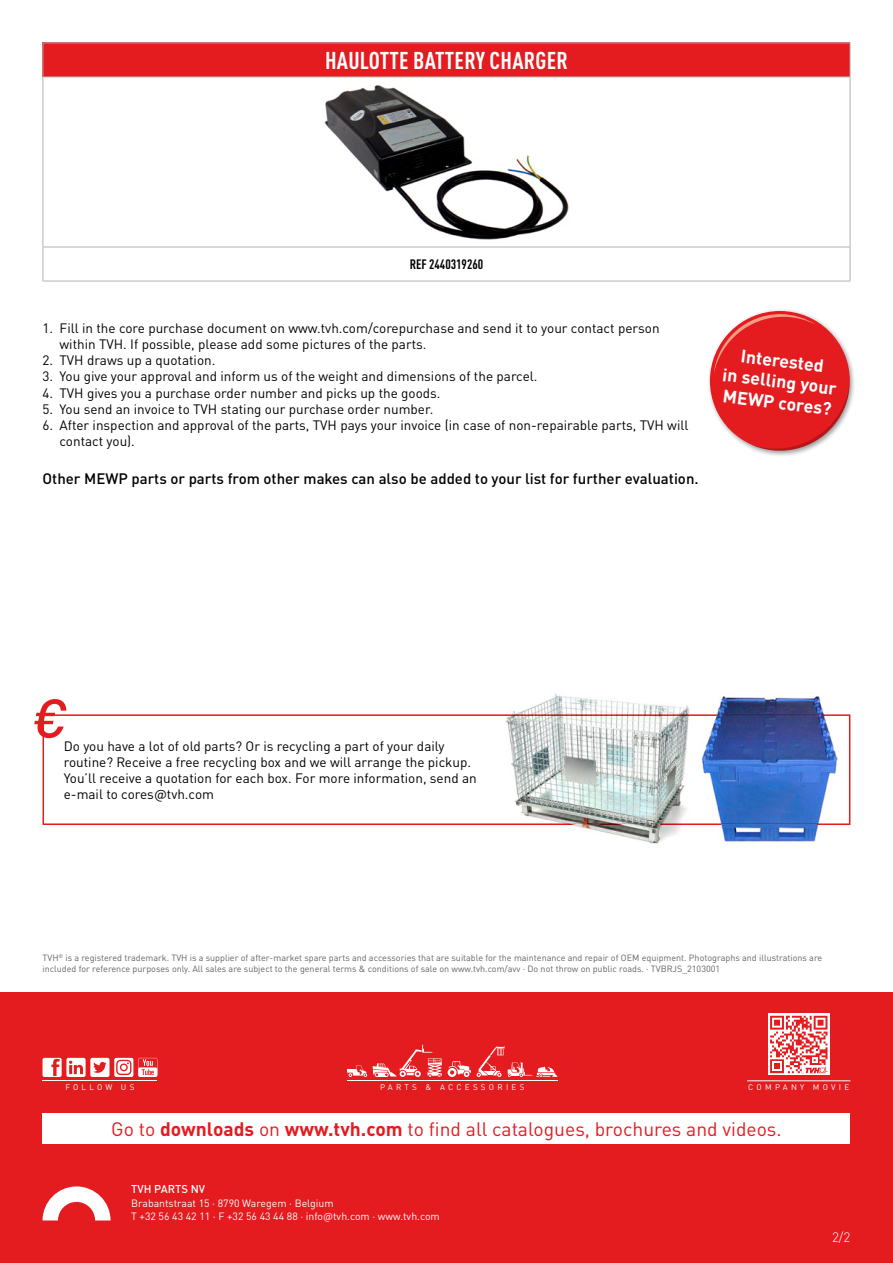
<style>
.page{position:relative;width:893px;height:1263px;background:#fff}
.page>*{position:absolute;margin:0;border:0;box-sizing:border-box;transform-origin:0 0}
.Titels{font:italic 500 54px "TVH Pro";color:#e41b1f}
.Titels-2{font:700 condensed 24px "TVH Pro";letter-spacing:.01em;color:#fff}
.t1{font:19.35px "TVH Pro";color:#e41b1f}
.t2{font:700 17.7px/21px "TVH Pro";color:#fff}
.t3{font:500 15px "TVH Pro";color:#000}
.t4{font:13.5px/16.2px "TVH Pro";color:#000}
.Text{font:700 condensed 13.5px "TVH Pro";color:#000}
.t5{font:300 13.5px "TVH Pro";color:#fff}
.t6{font:500 11.25px "TVH Pro";color:#fff}
.t7{font:10.5px "TVH Pro";color:#fff}
.t8{font:9px/10.8px "TVH Pro";color:#646363}
.t9{font:8.1px "TVH Pro";letter-spacing:.4em;color:#fff}
.s1{font-weight:700}
</style>
<div class="page">
<div style="left:43px;top:714px;width:807px;height:111px;border:2px solid #e41b1f"></div>
<div style="left:0;top:993px;width:893px;height:270px;background:#e41b1f"></div>
<div style="left:707px;top:308px;width:149px;height:150px;background:#000;opacity:.39"></div>
<div style="left:710px;top:311px;width:140px;height:140px;background:#e41b1f;border-radius:50%"></div>
<svg style="left:714px;top:314px;width:102px;height:58px"></svg>
<svg style="left:750px;top:383px;width:100px;height:69px"></svg>
<svg style="left:43px;top:1186px;width:68px;height:34px"></svg>
<hr style="left:347px;top:1081px;width:210px;height:1px;background:#fff">
<svg style="left:347px;top:1065px;width:20px;height:12px"></svg>
<svg style="left:373px;top:1045px;width:69px;height:32px"></svg>
<svg style="left:448px;top:1061px;width:23px;height:16px"></svg>
<svg style="left:477px;top:1046px;width:80px;height:31px"></svg>
<hr style="left:43px;top:1081px;width:114px;height:1px;background:#fff">
<svg style="left:43px;top:1058px;width:114px;height:19px"></svg>
<img style="left:504px;top:693px;width:339px;height:151px">
<div style="left:43px;top:1113px;width:807px;height:31px;background:#fff"></div>
<svg style="left:768px;top:1014px;width:61px;height:61px"></svg>
<hr style="left:747px;top:1080px;width:103px;height:1px;background:#fff">
<svg style="left:770px;top:1016px;width:57px;height:57px"></svg>
<div style="left:43px;top:43px;width:807px;height:34px;background:#e41b1f"></div>
<hr style="left:43px;top:77px;width:1px;height:170px;background:#b3b2b2">
<hr style="left:850px;top:77px;width:1px;height:170px;background:#b3b2b2">
<hr style="left:43px;top:247px;width:807px;height:1px;background:#b3b2b2">
<hr style="left:43px;top:247px;width:1px;height:34px;background:#b3b2b2">
<hr style="left:850px;top:247px;width:1px;height:34px;background:#b3b2b2">
<hr style="left:43px;top:281px;width:807px;height:1px;background:#b3b2b2">
<hr style="left:43px;top:43px;width:807px;height:1px;background:#b3b2b2">
<hr style="left:43px;top:43px;width:1px;height:34px;background:#b3b2b2">
<hr style="left:43px;top:77px;width:807px;height:1px;background:#b3b2b2">
<hr style="left:850px;top:43px;width:1px;height:34px;background:#b3b2b2">
<img style="left:324px;top:85px;width:245px;height:155px">
<p class="Titels-2" style="left:325px;top:42px;width:244px">HAULOTTE BATTERY CHARGER</p>
<p class="Text" style="left:410px;top:254px;width:75px">REF 2440319260</p>
<p class="t4" style="left:60px;top:318px;width:602px;text-indent:-17px">1. Fill in the core purchase document on www.tvh.com/corepurchase and send it to your contact person within TVH. If possible, please add some pictures of the parts.</p>
<p class="t4" style="left:43px;top:351px;width:174px">2. TVH draws up a quotation.</p>
<p class="t4" style="left:43px;top:367px;width:496px">3. You give your approval and inform us of the weight and dimensions of the parcel.</p>
<p class="t4" style="left:43px;top:383px;width:400px">4. TVH gives you a purchase order number and picks up the goods.</p>
<p class="t4" style="left:43px;top:399px;width:392px">5. You send an invoice to TVH stating our purchase order number.</p>
<p class="t4" style="left:60px;top:416px;width:630px;text-indent:-17px">6. After inspection and approval of the parts, TVH pays your invoice (in case of non-repairable parts, TVH will contact you).</p>
<p class="t3" style="left:43px;top:466px;width:658px">Other MEWP parts or parts from other makes can also be added to your list for further evaluation.</p>
<p class="t2" style="left:742px;top:343px;width:85px;rotate:7deg">Interested</p>
<p class="t2" style="left:724px;top:362px;width:116px;rotate:7deg">in selling your<br>MEWP cores?</p>
<p class="Titels" style="left:32px;top:675px;width:36px">€</p>
<p class="t4" style="left:64px;top:736px;width:414px">Do you have a lot of old parts? Or is recycling a part of your daily routine? Receive a free recycling box and we will arrange the pickup.<br>You’ll receive a quotation for each box. For more information, send an e-mail to cores@tvh.com</p>
<p class="t8" style="left:43px;top:951px;width:781px">TVH<sup>®</sup> is a registered trademark. TVH is a supplier of after-market spare parts and accessories that are suitable for the maintenance and repair of OEM equipment. Photographs and illustrations are included for reference purposes only. All sales are subject to the general terms &amp; conditions of sale on www.tvh.com/avv • Do not throw on public roads. • TVBRJS_2103001</p>
<p class="t9" style="left:65px;top:1081px;width:71px">FOLLOW US</p>
<p class="t9" style="left:380px;top:1081px;width:146px">PARTS &amp; ACCESSORIES</p>
<p class="t9" style="left:748px;top:1081px;width:102px">COMPANY MOVIE</p>
<p class="t1" style="left:111px;top:1114px;width:672px">Go to <span class="s1">downloads</span> on <span class="s1">www.tvh.com</span> to find all catalogues, brochures and videos.</p>
<p class="t6" style="left:131px;top:1180px;width:75px">TVH PARTS NV</p>
<p class="t7" style="left:131px;top:1195px;width:204px">Brabantstraat 15 • 8790 Waregem • Belgium</p>
<p class="t7" style="left:131px;top:1208px;width:310px">T +32 56 43 42 11 • F +32 56 43 44 88 • info@tvh.com • www.tvh.com</p>
<p class="t5" style="left:832px;top:1226px;width:20px">2/2</p>
</div>
